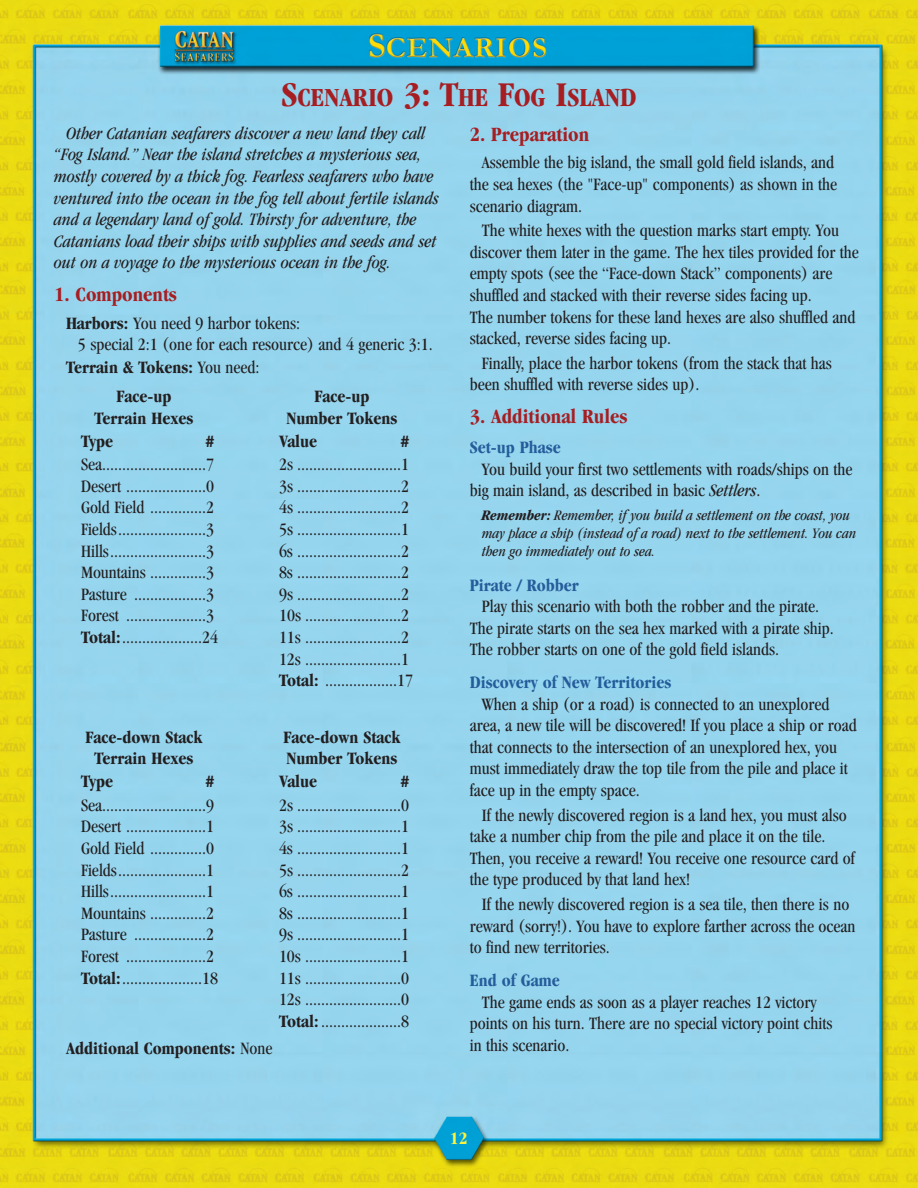
<style>
.page{position:relative;width:918px;height:1188px;background:#fff}
.page>*{position:absolute;margin:0;border:0;box-sizing:border-box;transform-origin:0 0}
.t1{font:700 condensed 27px "Garamond";color:#a61e22}
.t2{font:700 condensed 21px "Garamond";color:#a61e22}
.t3{font:condensed 18px/21.6px "Garamond";color:#231f20}
.t4{font:italic condensed 18px/21.6px "Garamond";color:#231f20}
.t5{font:700 condensed 18px "Garamond";color:#231f20}
.t6{font:700 condensed 18px "Garamond";color:#255d9b}
.t7{font:700 condensed 18px "Garamond";color:#fff33c}
.t8{font:italic condensed 15px/18px "Garamond";color:#231f20}
.s1{font-size:36px}
.s2{font-weight:700}
.s3{font-weight:400}
.s4{font-style:italic}
</style>
<div class="page">
<img style="left:0;top:0;width:918px;height:1188px">
<h1 class="t1" style="left:282px;top:88px;width:357px"><span class="s1">S</span>CENARIO <span class="s1">3: T</span>HE <span class="s1">F</span>OG <span class="s1">I</span>SLAND</h1>
<p class="t4" style="left:54px;top:124px;width:386px;text-indent:12px">Other Catanian seafarers discover a new land they call “Fog Island.” Near the island stretches a mysterious sea, mostly covered by a thick fog. Fearless seafarers who have ventured into the ocean in the fog tell about fertile islands and a legendary land of gold. Thirsty for adventure, the Catanians load their ships with supplies and seeds and set out on a voyage to the mysterious ocean in the fog.</p>
<p class="t2" style="left:54px;top:286px;width:125px">1. Components</p>
<p class="t3" style="left:66px;top:313px;width:236px"><span class="s2">Harbors:</span> You need 9 harbor tokens:</p>
<p class="t3" style="left:78px;top:335px;width:356px">5 special 2:1 (one for each resource) and 4 generic 3:1.</p>
<p class="t5" style="left:66px;top:361px;width:195px">Terrain &amp; Tokens: <span class="s3">You need:</span></p>
<p class="t5" style="left:117px;top:390px;width:56px">Face-up</p>
<p class="t5" style="left:315px;top:390px;width:56px">Face-up</p>
<p class="t5" style="left:95px;top:411px;width:100px">Terrain Hexes</p>
<p class="t5" style="left:287px;top:411px;width:112px">Number Tokens</p>
<p class="t5" style="left:81px;top:434px;width:34px">Type</p>
<p class="t5" style="left:206px;top:434px;width:10px">#</p>
<p class="t5" style="left:279px;top:434px;width:40px">Value</p>
<p class="t5" style="left:401px;top:434px;width:10px">#</p>
<p class="t3" style="left:81px;top:455px;width:135px">Sea..........................7</p>
<p class="t3" style="left:279px;top:455px;width:132px">2s ..........................1</p>
<p class="t3" style="left:81px;top:477px;width:135px">Desert ....................0</p>
<p class="t3" style="left:279px;top:477px;width:132px">3s ..........................2</p>
<p class="t3" style="left:81px;top:498px;width:135px">Gold Field ..............2</p>
<p class="t3" style="left:279px;top:498px;width:132px">4s ..........................2</p>
<p class="t3" style="left:81px;top:520px;width:135px">Fields......................3</p>
<p class="t3" style="left:279px;top:520px;width:132px">5s ..........................1</p>
<p class="t3" style="left:81px;top:541px;width:134px">Hills........................3</p>
<p class="t3" style="left:279px;top:541px;width:131px">6s ..........................2</p>
<p class="t3" style="left:81px;top:563px;width:134px">Mountains ..............3</p>
<p class="t3" style="left:279px;top:563px;width:131px">8s ..........................2</p>
<p class="t3" style="left:81px;top:585px;width:135px">Pasture ..................3</p>
<p class="t3" style="left:279px;top:585px;width:132px">9s ..........................2</p>
<p class="t3" style="left:81px;top:606px;width:135px">Forest ....................3</p>
<p class="t3" style="left:279px;top:606px;width:132px">10s ........................2</p>
<p class="t3" style="left:81px;top:628px;width:138px"><span class="s2">Total:</span>....................24</p>
<p class="t3" style="left:279px;top:628px;width:136px">11s ........................2<br>12s ........................1<br><span class="s2">Total:</span> ..................17</p>
<p class="t5" style="left:86px;top:730px;width:118px">Face-down Stack</p>
<p class="t5" style="left:284px;top:730px;width:118px">Face-down Stack</p>
<p class="t5" style="left:95px;top:752px;width:100px">Terrain Hexes</p>
<p class="t5" style="left:287px;top:752px;width:112px">Number Tokens</p>
<p class="t5" style="left:81px;top:775px;width:34px">Type</p>
<p class="t5" style="left:206px;top:775px;width:10px">#</p>
<p class="t5" style="left:279px;top:775px;width:40px">Value</p>
<p class="t5" style="left:401px;top:775px;width:10px">#</p>
<p class="t3" style="left:81px;top:796px;width:135px">Sea..........................9</p>
<p class="t3" style="left:279px;top:796px;width:132px">2s ..........................0</p>
<p class="t3" style="left:81px;top:817px;width:135px">Desert ....................1</p>
<p class="t3" style="left:279px;top:817px;width:132px">3s ..........................1</p>
<p class="t3" style="left:81px;top:839px;width:134px">Gold Field ..............0</p>
<p class="t3" style="left:279px;top:839px;width:131px">4s ..........................1</p>
<p class="t3" style="left:81px;top:860px;width:135px">Fields......................1</p>
<p class="t3" style="left:279px;top:860px;width:132px">5s ..........................2</p>
<p class="t3" style="left:81px;top:882px;width:134px">Hills........................1</p>
<p class="t3" style="left:279px;top:882px;width:132px">6s ..........................1</p>
<p class="t3" style="left:81px;top:904px;width:134px">Mountains ..............2</p>
<p class="t3" style="left:279px;top:904px;width:131px">8s ..........................1</p>
<p class="t3" style="left:81px;top:925px;width:135px">Pasture ..................2</p>
<p class="t3" style="left:279px;top:925px;width:132px">9s ..........................1</p>
<p class="t3" style="left:81px;top:947px;width:134px">Forest ....................2</p>
<p class="t3" style="left:279px;top:947px;width:132px">10s ........................1</p>
<p class="t3" style="left:81px;top:968px;width:138px"><span class="s2">Total:</span>....................18</p>
<p class="t3" style="left:279px;top:968px;width:132px;text-align:justify">11s ........................0<br>12s ........................0<br><span class="s2">Total:</span> ....................8</p>
<p class="t5" style="left:66px;top:1042px;width:208px">Additional Components: <span class="s3">None</span></p>
<p class="t2" style="left:470px;top:126px;width:121px">2. Preparation</p>
<p class="t3" style="left:470px;top:153px;width:369px;text-indent:12px">Assemble the big island, the small gold field islands, and the sea hexes (the "Face-up" components) as shown in the scenario diagram.</p>
<p class="t3" style="left:470px;top:221px;width:391px;text-indent:12px">The white hexes with the question marks start empty. You discover them later in the game. The hex tiles provided for the empty spots (see the “Face-down Stack” components) are shuffled and stacked with their reverse sides facing up.<br>The number tokens for these land hexes are also shuffled and stacked, reverse sides facing up.</p>
<p class="t3" style="left:470px;top:354px;width:364px;text-indent:12px">Finally, place the harbor tokens (from the stack that has been shuffled with reverse sides up).</p>
<p class="t2" style="left:470px;top:408px;width:159px">3. Additional Rules</p>
<p class="t6" style="left:470px;top:441px;width:92px">Set-up Phase</p>
<p class="t3" style="left:470px;top:459px;width:384px;text-indent:12px">You build your first two settlements with roads/ships on the big main island, as described in basic <span class="s4">Settlers</span>.</p>
<p class="t8" style="left:482px;top:507px;width:376px"><span class="s2">Remember:</span> Remember, if you build a settlement on the coast, you may place a ship (instead of a road) next to the settlement. You can then go immediately out to sea.</p>
<p class="t6" style="left:470px;top:578px;width:110px">Pirate / Robber</p>
<p class="t3" style="left:470px;top:597px;width:366px;text-indent:12px">Play this scenario with both the robber and the pirate.<br>The pirate starts on the sea hex marked with a pirate ship.<br>The robber starts on one of the gold field islands.</p>
<p class="t6" style="left:470px;top:676px;width:203px">Discovery of New Territories</p>
<p class="t3" style="left:470px;top:694px;width:388px;text-indent:12px">When a ship (or a road) is connected to an unexplored area, a new tile will be discovered! If you place a ship or road that connects to the intersection of an unexplored hex, you must immediately draw the top tile from the pile and place it face up in the empty space.</p>
<p class="t3" style="left:470px;top:805px;width:387px;text-indent:12px">If the newly discovered region is a land hex, you must also take a number chip from the pile and place it on the tile.<br>Then, you receive a reward! You receive one resource card of the type produced by that land hex!</p>
<p class="t3" style="left:470px;top:895px;width:387px;text-indent:12px">If the newly discovered region is a sea tile, then there is no reward (sorry!). You have to explore farther across the ocean to find new territories.</p>
<p class="t6" style="left:470px;top:974px;width:91px">End of Game</p>
<p class="t3" style="left:470px;top:992px;width:364px;text-indent:12px">The game ends as soon as a player reaches 12 victory points on his turn. There are no special victory point chits in this scenario.</p>
<p class="t7" style="left:450px;top:1131px;width:19px">12</p>
</div>
